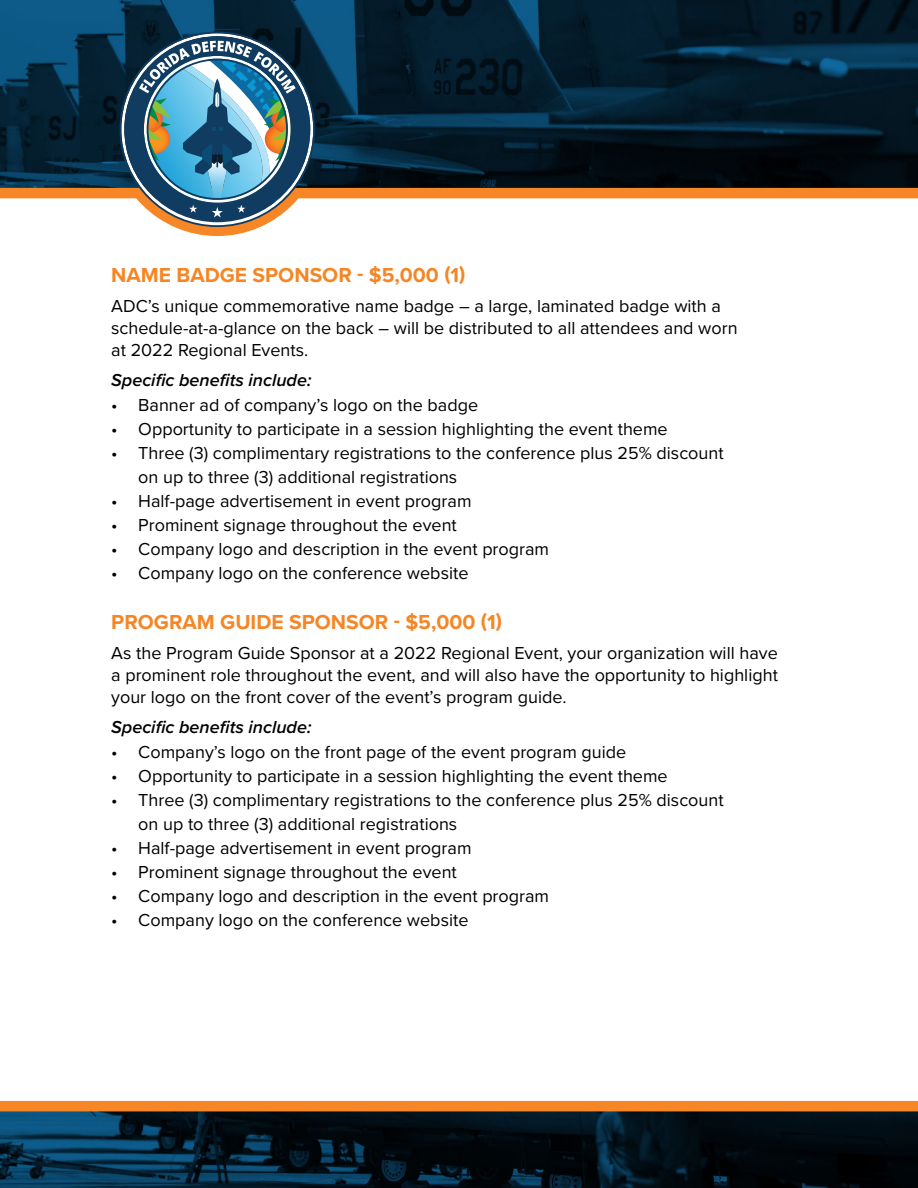
<style>
.page{position:relative;width:918px;height:1188px;background:#fff}
.page>*{position:absolute;margin:0;border:0;box-sizing:border-box;transform-origin:0 0}
.t1{font:700 21px "Proxima Nova";color:#f68624}
.t2{font:18px/21.6px "Proxima Nova";color:#000}
.t3{font:italic 600 18px "Proxima Nova";color:#000}
</style>
<div class="page">
<img style="left:0;top:0;width:918px;height:188px">
<div style="left:0;top:188px;width:918px;height:10px;background:#f68626"></div>
<svg style="left:120px;top:32px;width:195px;height:195px"></svg>
<img style="left:0;top:1111px;width:918px;height:77px">
<div style="left:0;top:1101px;width:918px;height:10px;background:#f68626"></div>
<p class="t1" style="left:111px;top:260px;width:356px">NAME BADGE SPONSOR - $5,000 (1)</p>
<p class="t2" style="left:111px;top:295px;width:628px">ADC’s unique commemorative name badge – a large, laminated badge with a schedule-at-a-glance on the back – will be distributed to all attendees and worn at 2022 Regional Events.</p>
<p class="t3" style="left:111px;top:366px;width:202px">Specific benefits include:</p>
<p class="t2" style="left:111px;top:394px;width:368px">• Banner ad of company’s logo on the badge</p>
<p class="t2" style="left:111px;top:418px;width:558px">• Opportunity to participate in a session highlighting the event theme</p>
<p class="t2" style="left:138px;top:440px;width:587px;line-height:24px;text-indent:-27px">• Three (3) complimentary registrations to the conference plus 25% discount on up to three (3) additional registrations</p>
<p class="t2" style="left:111px;top:490px;width:362px">• Half-page advertisement in event program</p>
<p class="t2" style="left:111px;top:514px;width:347px">• Prominent signage throughout the event</p>
<p class="t2" style="left:111px;top:538px;width:439px">• Company logo and description in the event program</p>
<p class="t2" style="left:111px;top:562px;width:359px">• Company logo on the conference website</p>
<p class="t1" style="left:111px;top:607px;width:392px">PROGRAM GUIDE SPONSOR - $5,000 (1)</p>
<p class="t2" style="left:111px;top:642px;width:668px;text-align:justify">As the Program Guide Sponsor at a 2022 Regional Event, your organization will have a prominent role throughout the event, and will also have the opportunity to highlight your logo on the front cover of the event’s program guide.</p>
<p class="t3" style="left:111px;top:713px;width:202px">Specific benefits include:</p>
<p class="t2" style="left:111px;top:741px;width:517px">• Company’s logo on the front page of the event program guide</p>
<p class="t2" style="left:111px;top:765px;width:558px">• Opportunity to participate in a session highlighting the event theme</p>
<p class="t2" style="left:138px;top:787px;width:587px;line-height:24px;text-indent:-27px">• Three (3) complimentary registrations to the conference plus 25% discount on up to three (3) additional registrations</p>
<p class="t2" style="left:111px;top:837px;width:362px">• Half-page advertisement in event program</p>
<p class="t2" style="left:111px;top:861px;width:347px">• Prominent signage throughout the event</p>
<p class="t2" style="left:111px;top:885px;width:439px">• Company logo and description in the event program</p>
<p class="t2" style="left:111px;top:909px;width:359px">• Company logo on the conference website</p>
</div>
